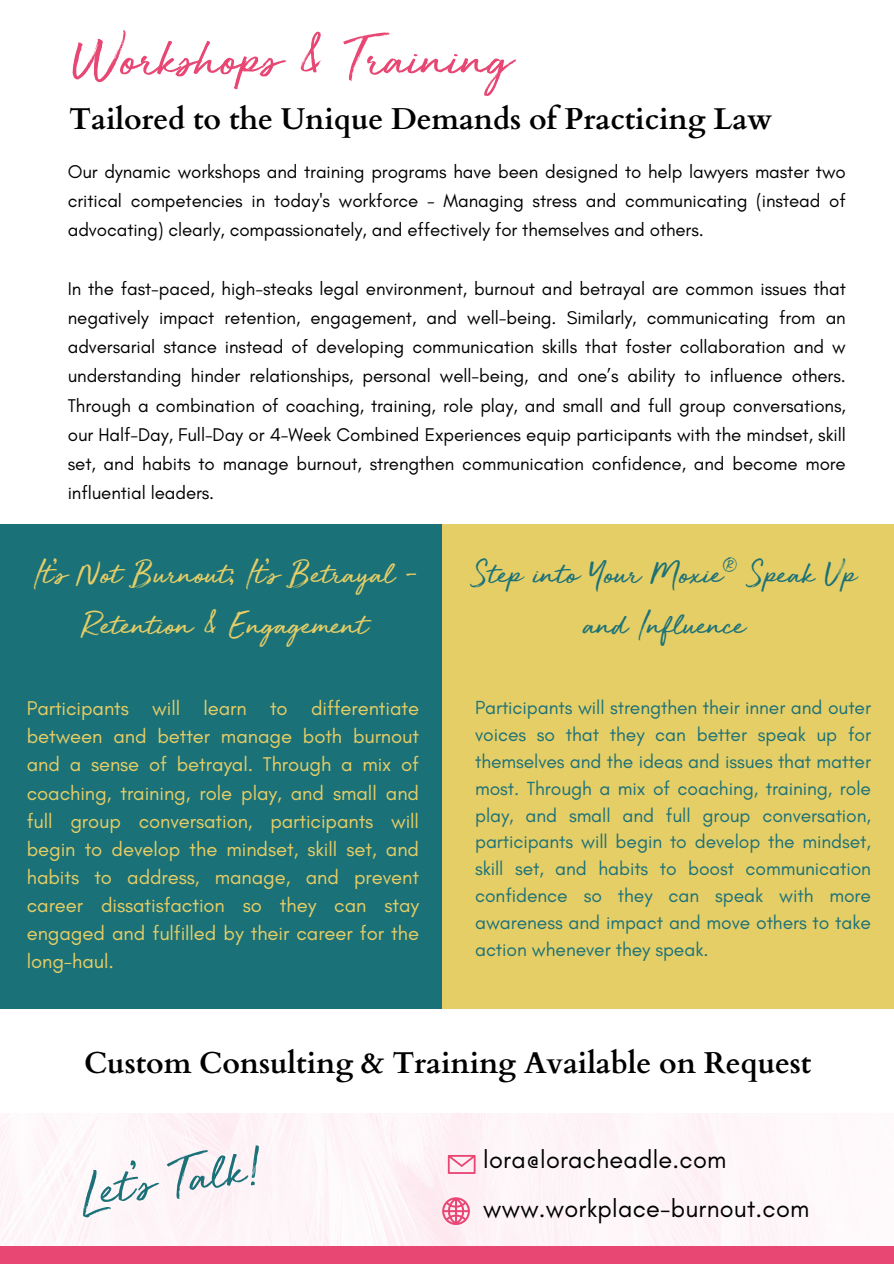
<style>
.page{position:relative;width:894px;height:1264px;background:#fff}
.page>*{position:absolute;margin:0;border:0;box-sizing:border-box;transform-origin:0 0}
.t1{font:58.05px "Golden Plains";letter-spacing:-.02em;color:#e84774}
.t2{font:53.55px "Golden Plains";color:#1b7178}
.t3{font:34.05px/50.7px "Golden Plains";letter-spacing:-.02em;color:#e6ce66;text-align:center}
.t4{font:34.05px/50.7px "Golden Plains";letter-spacing:-.02em;color:#1b7178;text-align:center}
.t5{font:700 30.15px "Cardo";letter-spacing:-.005em;color:#000}
.t6{font:25.2px "Glacial Indifference";letter-spacing:.01em;color:#000}
.t7{font:20.25px/28.2px "Glacial Indifference";letter-spacing:-.005em;color:#e6ce66;text-align:justify}
.t8{font:19.35px/26.8px "Glacial Indifference";letter-spacing:-.005em;color:#1b7178;text-align:justify}
.t9{font:18.75px/29.2px "Glacial Indifference";letter-spacing:-.005em;color:#000;text-align:justify}
</style>
<div class="page">
<div style="left:0;top:1113px;width:810px;height:133px;background:#fef5f8"></div>
<div style="left:0;top:524px;width:461px;height:484px;background:#1b7178"></div>
<div style="left:0;top:1246px;width:893px;height:17px;background:#e84774"></div>
<svg style="left:442px;top:1197px;width:28px;height:27px"></svg>
<svg style="left:447px;top:1154px;width:28px;height:19px"></svg>
<div style="left:442px;top:524px;width:451px;height:484px;background:#e6ce66"></div>
<h2 class="t1" style="left:69px;top:29px;width:443px">Workshops &amp; Training</h2>
<p class="t5" style="left:69px;top:99px;width:704px">Tailored to the Unique Demands of Practicing Law</p>
<p class="t9" style="left:68px;top:156px;width:779px">Our dynamic workshops and training programs have been designed to help lawyers master two critical competencies in today's workforce - Managing stress and communicating (instead of advocating) clearly, compassionately, and effectively for themselves and others.</p>
<h2 class="t9" style="left:68px;top:273px;width:779px">In the fast-paced, high-steaks legal environment, burnout and betrayal are common issues that negatively impact retention, engagement, and well-being. Similarly, communicating from an adversarial stance instead of developing communication skills that foster collaboration and w understanding hinder relationships, personal well-being, and one’s ability to influence others.<br>Through a combination of coaching, training, role play, and small and full group conversations, our Half-Day, Full-Day or 4-Week Combined Experiences equip participants with the mindset, skill set, and habits to manage burnout, strengthen communication confidence, and become more influential leaders.</h2>
<p class="t3" style="left:34px;top:548px;width:385px">It’s Not Burnout; It’s Betrayal –<br>Retention &amp; Engagement</p>
<p class="t7" style="left:27px;top:694px;width:393px">Participants will learn to differentiate between and better manage both burnout and a sense of betrayal. Through a mix of coaching, training, role play, and small and full group conversation, participants will begin to develop the mindset, skill set, and habits to address, manage, and prevent career dissatisfaction so they can stay engaged and fulfilled by their career for the long-haul.</p>
<p class="t4" style="left:472px;top:548px;width:385px">Step into Your Moxie® Speak Up and Influence</p>
<h1 class="t8" style="left:475px;top:694px;width:397px">Participants will strengthen their inner and outer voices so that they can better speak up for themselves and the ideas and issues that matter most. Through a mix of coaching, training, role play, and small and full group conversation, participants will begin to develop the mindset, skill set, and habits to boost communication confidence so they can speak with more awareness and impact and move others to take action whenever they speak.</h1>
<p class="t5" style="left:84px;top:1043px;width:728px">Custom Consulting &amp; Training Available on Request</p>
<h3 class="t2" style="left:78px;top:1164px;width:179px;rotate:-8deg">Let’s Talk!</h3>
<h1 class="t6" style="left:483px;top:1143px;width:244px">lora@loracheadle.com</h1>
<h3 class="t6" style="left:483px;top:1192px;width:327px">www.workplace-burnout.com</h3>
</div>
